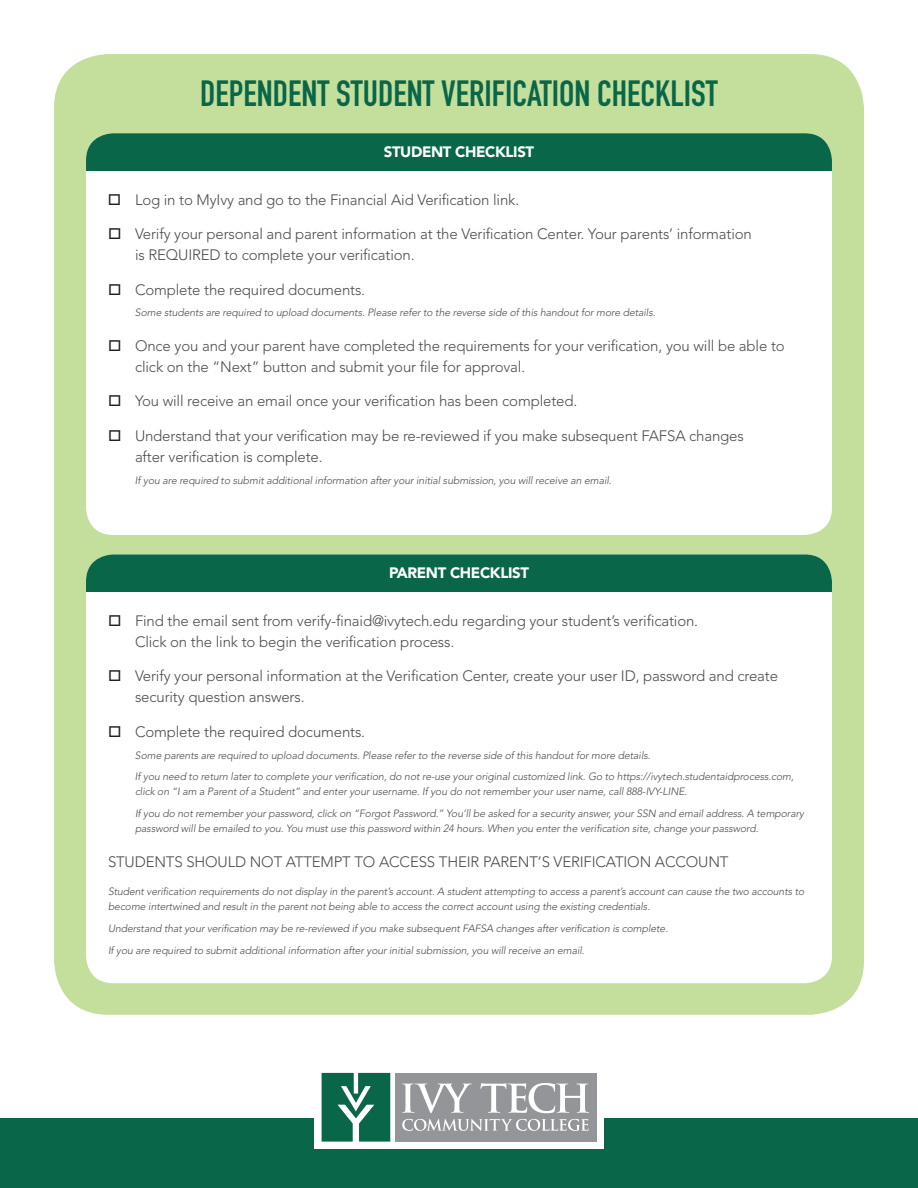
<style>
.page{position:relative;width:918px;height:1188px;background:#fff}
.page>*{position:absolute;margin:0;border:0;box-sizing:border-box;transform-origin:0 0}
.t1{font:36px "DIN Engschrift Std";color:#096648}
.t2{font:300 15px/21px "Avenir LT Std";letter-spacing:-.01em;color:#4b4c4d}
.t3{font:900 15px "Avenir LT Std";letter-spacing:-.025em;color:#fff}
.t4{font:italic 300 10.5px/15px "Avenir LT Std";letter-spacing:-.01em;color:#4b4c4d}
.s1{color:#231f20}
</style>
<div class="page">
<div style="left:54px;top:54px;width:810px;height:961px;background:#c4df9b;border-radius:54px"></div>
<div style="left:0;top:1119px;width:918px;height:69px;background:#096648"></div>
<div style="left:86px;top:133px;width:746px;height:402px;background:#fff;border-radius:27px"></div>
<div style="left:86px;top:133px;width:746px;height:37px;background:#096648"></div>
<div style="left:86px;top:554px;width:746px;height:429px;background:#fff;border-radius:27px"></div>
<div style="left:86px;top:554px;width:746px;height:38px;background:#096648"></div>
<div style="left:314px;top:1065px;width:290px;height:84px;background:#fff"></div>
<svg style="left:322px;top:1073px;width:68px;height:69px;background:#2d7c63"></svg>
<div style="left:395px;top:1073px;width:201px;height:69px;background:#939598"></div>
<svg style="left:402px;top:1119px;width:187px;height:12px"></svg>
<svg style="left:402px;top:1084px;width:70px;height:29px"></svg>
<svg style="left:480px;top:1083px;width:109px;height:30px"></svg>
<p class="t1" style="left:200px;top:72px;width:519px">DEPENDENT STUDENT VERIFICATION CHECKLIST</p>
<p class="t3" style="left:384px;top:143px;width:152px">STUDENT CHECKLIST</p>
<p class="t2" style="left:108px;top:189px;width:413px"><span class="s1">□</span> Log in to MyIvy and go to the Financial Aid Verification link.</p>
<p class="t2" style="left:135px;top:223px;width:618px;text-indent:-27px"><span class="s1">□</span> Verify your personal and parent information at the Verification Center. Your parents’ information is REQUIRED to complete your verification.</p>
<p class="t2" style="left:108px;top:279px;width:259px"><span class="s1">□</span> Complete the required documents.</p>
<p class="t4" style="left:135px;top:305px;width:522px">Some students are required to upload documents. Please refer to the reverse side of this handout for more details.</p>
<p class="t2" style="left:135px;top:335px;width:651px;text-indent:-27px"><span class="s1">□</span> Once you and your parent have completed the requirements for your verification, you will be able to click on the “Next” button and submit your file for approval.</p>
<p class="t2" style="left:108px;top:391px;width:471px"><span class="s1">□</span> You will receive an email once your verification has been completed.</p>
<p class="t2" style="left:135px;top:425px;width:610px;text-indent:-27px"><span class="s1">□</span> Understand that your verification may be re-reviewed if you make subsequent FAFSA changes after verification is complete.</p>
<p class="t4" style="left:135px;top:473px;width:478px">If you are required to submit additional information after your initial submission, you will receive an email.</p>
<p class="t3" style="left:389px;top:564px;width:141px">PARENT CHECKLIST</p>
<p class="t2" style="left:135px;top:610px;width:565px;text-indent:-27px"><span class="s1">□</span> Find the email sent from verify-finaid@ivytech.edu regarding your student’s verification.<br>Click on the link to begin the verification process.</p>
<p class="t2" style="left:135px;top:666px;width:645px;text-indent:-27px"><span class="s1">□</span> Verify your personal information at the Verification Center, create your user ID, password and create security question answers.</p>
<p class="t2" style="left:108px;top:721px;width:259px"><span class="s1">□</span> Complete the required documents.</p>
<p class="t4" style="left:135px;top:748px;width:517px">Some parents are required to upload documents. Please refer to the reverse side of this handout for more details.</p>
<p class="t4" style="left:135px;top:769px;width:660px">If you need to return later to complete your verification, do not re-use your original customized link. Go to https://ivytech.studentaidprocess.com, click on “I am a Parent of a Student” and enter your username. If you do not remember your user name, call 888-IVY-LINE.</p>
<p class="t4" style="left:135px;top:806px;width:670px">If you do not remember your password, click on “Forgot Password.” You’ll be asked for a security answer, your SSN and email address. A temporary password will be emailed to you. You must use this password within 24 hours. When you enter the verification site, change your password.</p>
<p class="t2" style="left:108px;top:851px;width:622px">STUDENTS SHOULD NOT ATTEMPT TO ACCESS THEIR PARENT’S VERIFICATION ACCOUNT</p>
<p class="t4" style="left:108px;top:884px;width:698px">Student verification requirements do not display in the parent’s account. A student attempting to access a parent’s account can cause the two accounts to become intertwined and result in the parent not being able to access the correct account using the existing credentials.</p>
<p class="t4" style="left:108px;top:921px;width:562px">Understand that your verification may be re-reviewed if you make subsequent FAFSA changes after verification is complete.</p>
<p class="t4" style="left:108px;top:943px;width:478px">If you are required to submit additional information after your initial submission, you will receive an email.</p>
</div>
